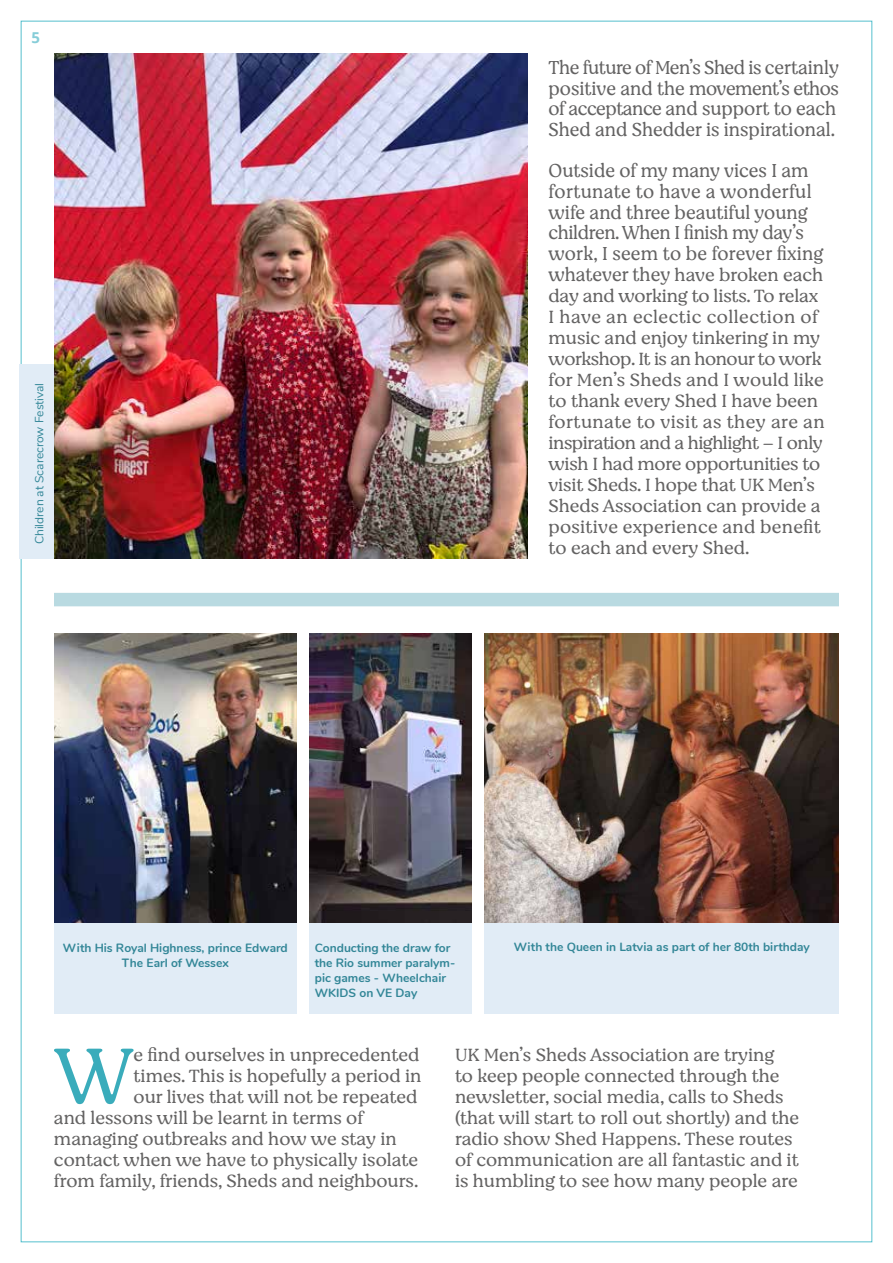
<style>
.page{position:relative;width:893px;height:1263px;background:#fff}
.page>*{position:absolute;margin:0;border:0;box-sizing:border-box;transform-origin:0 0}
.t1{font:300 79.65px "Moranga";color:#3aacbb}
.t2{font:300 19.05px/20.7px "Moranga";color:#646363;scale:.94 1}
.t3{font:300 18px/21px "Moranga";color:#646363}
.t4{font:700 15px "Open Sans";color:#86cdd8}
.t5{font:700 12px/15px "Nunito";color:#328697}
.t6{font:12px "Nunito";color:#328697}
.s1{font-size:19.05px}
</style>
<div class="page">
<img style="left:54px;top:53px;width:473px;height:506px">
<div style="left:54px;top:634px;width:243px;height:380px;background:#e1ecf6"></div>
<div style="left:20px;top:364px;width:34px;height:195px;background:#e1ecf6"></div>
<div style="left:485px;top:634px;width:354px;height:380px;background:#e1ecf6"></div>
<div style="left:309px;top:634px;width:162px;height:380px;background:#e1ecf6"></div>
<img style="left:54px;top:634px;width:243px;height:289px">
<img style="left:310px;top:634px;width:162px;height:289px">
<img style="left:485px;top:634px;width:354px;height:289px">
<div style="left:54px;top:593px;width:785px;height:13px;background:#b9dae1"></div>
<p class="t4" style="left:31px;top:27px;width:10px">5</p>
<p class="t6" style="left:31px;top:544px;width:163px;rotate:-90deg">Children at Scarecrow Festival</p>
<p class="t2" style="left:549px;top:57px;width:310px">The future of Men’s Shed is certainly positive and the movement’s ethos of acceptance and support to each Shed and Shedder is inspirational.</p>
<p class="t2" style="left:549px;top:160px;width:294px">Outside of my many vices I am fortunate to have a wonderful wife and three beautiful young children. When I finish my day’s work, I seem to be forever fixing</p>
<p class="t3" style="left:549px;top:264px;width:278px"><span class="s1">whatever they</span> have broken each day and working to lists. To relax<br>I have an eclectic collection of music and enjoy tinkering in my workshop. It is an honour to work for Men’s Sheds and I would like to thank every Shed I have been fortunate to visit as they are an inspiration and a highlight – I only wish I had more opportunities to visit Sheds. I hope that UK Men’s<br>Sheds Association can provide a positive experience and benefit to each and every Shed.</p>
<p class="t5" style="left:63px;top:939px;width:226px;text-align:center">With His Royal Highness, prince Edward<br>The Earl of Wessex</p>
<p class="t5" style="left:514px;top:938px;width:298px">With the Queen in Latvia as part of her 80th birthday</p>
<p class="t5" style="left:315px;top:939px;width:142px">Conducting the draw for the Rio summer paralym&shy;pic games - Wheelchair<br>WKIDS on VE Day</p>
<h1 class="t1" style="left:55px;top:1023px;width:80px">W</h1>
<p class="t3" style="left:134px;top:1044px;width:287px">e find ourselves in unprecedented</p>
<p class="t3" style="left:134px;top:1065px;width:289px">times. This is hopefully a period in</p>
<p class="t3" style="left:134px;top:1086px;width:285px">our lives that will not be repeated</p>
<p class="t3" style="left:54px;top:1107px;width:311px">and lessons will be learnt in terms of</p>
<p class="t3" style="left:54px;top:1128px;width:344px">managing outbreaks and how we stay in</p>
<p class="t3" style="left:54px;top:1149px;width:366px">contact when we have to physically isolate</p>
<p class="t3" style="left:54px;top:1170px;width:366px">from family, friends, Sheds and neighbours.</p>
<p class="t3" style="left:455px;top:1044px;width:346px">UK Men’s Sheds Association are trying<br>to keep people connected through the newsletter, social media, calls to Sheds (that will start to roll out shortly) and the radio show Shed Happens. These routes of communication are all fantastic and it is humbling to see how many people are</p>
</div>
